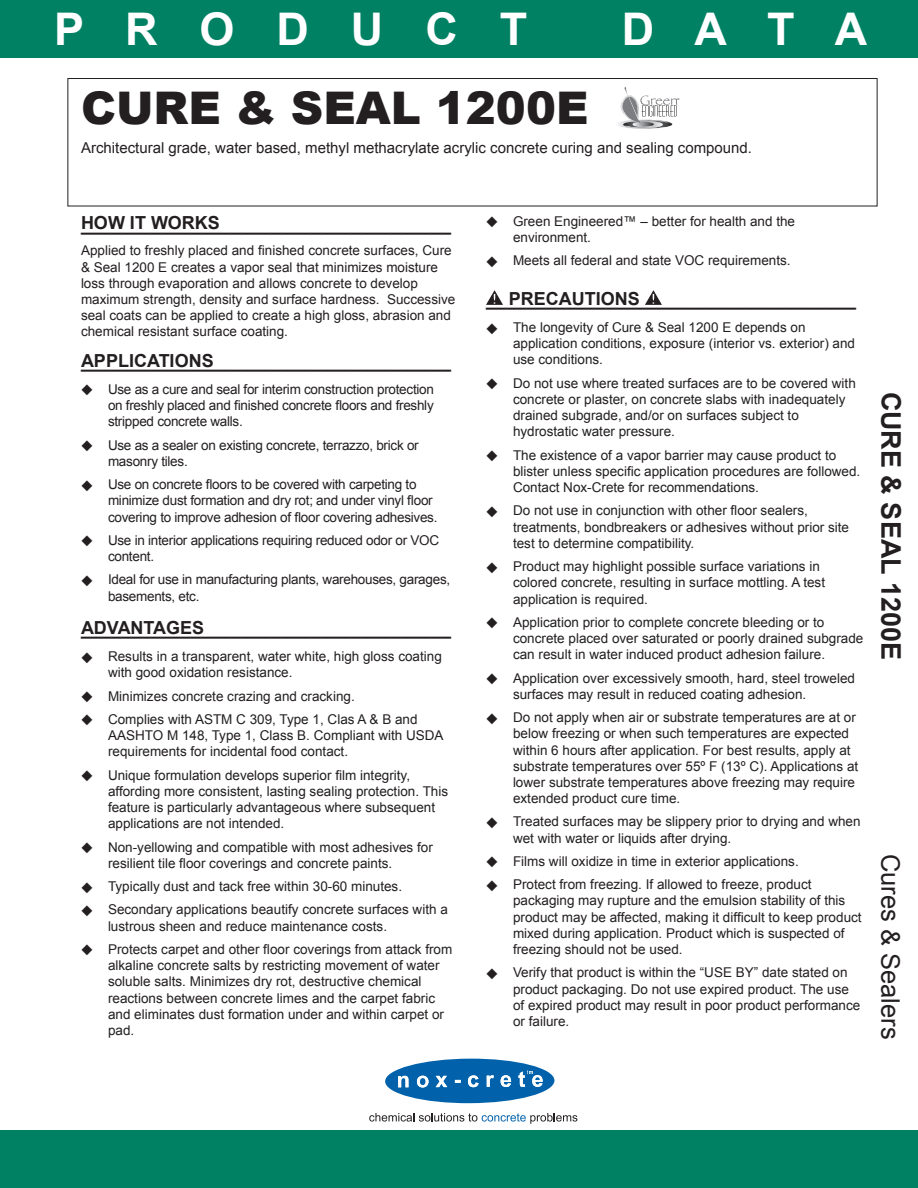
<style>
.page{position:relative;width:918px;height:1188px;background:#fff}
.page>*{position:absolute;margin:0;border:0;box-sizing:border-box;transform-origin:0 0}
.Product_Name{font:900 45px "Arial";color:#231f20}
.t1{font:700 45px "Arial";color:#fff}
.t2{font:700 27px "Arial";color:#231f20}
.t3{font:25.5px "Arial";color:#231f20}
.Section_Underline{font:700 18px "Arial";color:#231f20}
.Section_Header{font:700 18px "Arial";color:#231f20}
.Product_Description{font:15px "Arial";color:#231f20}
.Body_no_Bullet{font:13.5px/16.2px "Arial";color:#231f20}
.Body_no_Bullet-2{font:13.5px/16.2px "Arial";letter-spacing:-.02em;color:#231f20}
.t4{font:2.55px "Arial";color:#231f20}
</style>
<div class="page">
<svg style="left:486px;top:290px;width:17px;height:15px"></svg>
<svg style="left:645px;top:290px;width:17px;height:15px"></svg>
<div style="left:0;top:1131px;width:918px;height:57px;background:#008163"></div>
<div style="left:0;top:0;width:918px;height:57px;background:#008163"></div>
<svg style="left:369px;top:1113px;width:208px;height:11px"></svg>
<svg style="left:385px;top:1059px;width:170px;height:44px"></svg>
<svg style="left:618px;top:87px;width:59px;height:42px"></svg>
<img style="left:632px;top:121px;width:25px;height:6px">
<div style="left:68px;top:78px;width:810px;height:128px;border:1px solid #231f20"></div>
<p class="t1" style="left:54px;top:-1px;width:475px">P R O D U C T</p>
<p class="t1" style="left:622px;top:-1px;width:247px">D A T A</p>
<p class="Product_Name" style="left:81px;top:76px;width:509px">CURE &amp; SEAL 1200E</p>
<p class="t4" style="left:678px;top:98px;width:3px">®</p>
<p class="Product_Description" style="left:81px;top:138px;width:673px">Architectural grade, water based, methyl methacrylate acrylic concrete curing and sealing compound.</p>
<p class="Section_Header" style="left:81px;top:211px;width:140px">HOW IT WORKS</p>
<p class="Section_Underline" style="left:81px;top:212px;width:372px">_____________________________________</p>
<p class="Body_no_Bullet" style="left:81px;top:243px;width:376px">Applied to freshly placed and finished concrete surfaces, Cure &amp; Seal 1200 E creates a vapor seal that minimizes moisture loss through evaporation and allows concrete to develop maximum strength, density and surface hardness. Successive seal coats can be applied to create a high gloss, abrasion and chemical resistant surface coating.</p>
<p class="Section_Header" style="left:81px;top:348px;width:134px">APPLICATIONS</p>
<p class="Section_Underline" style="left:81px;top:350px;width:372px">_____________________________________</p>
<p class="Body_no_Bullet" style="left:108px;top:381px;width:327px;text-align:justify;text-indent:-27px">◆ Use as a cure and seal for interim construction protection on freshly placed and finished concrete floors and freshly stripped concrete walls.</p>
<p class="Body_no_Bullet-2" style="left:108px;top:437px;width:312px;text-indent:-27px">◆ Use as a sealer on existing concrete, terrazzo, brick or masonry tiles.</p>
<p class="Body_no_Bullet-2" style="left:108px;top:477px;width:331px;text-indent:-27px">◆ Use on concrete floors to be covered with carpeting to minimize dust formation and dry rot; and under vinyl floor covering to improve adhesion of floor covering adhesives.</p>
<p class="Body_no_Bullet-2" style="left:108px;top:532px;width:333px;text-indent:-27px">◆ Use in interior applications requiring reduced odor or VOC content.</p>
<p class="Body_no_Bullet-2" style="left:108px;top:572px;width:344px;text-indent:-27px">◆ Ideal for use in manufacturing plants, warehouses, garages, basements, etc.</p>
<p class="Section_Header" style="left:81px;top:616px;width:125px">ADVANTAGES</p>
<p class="Section_Underline" style="left:81px;top:617px;width:372px">_____________________________________</p>
<p class="Body_no_Bullet" style="left:108px;top:648px;width:335px;text-indent:-27px">◆ Results in a transparent, water white, high gloss coating with good oxidation resistance.</p>
<p class="Body_no_Bullet" style="left:81px;top:688px;width:275px">◆ Minimizes concrete crazing and cracking.</p>
<p class="Body_no_Bullet" style="left:108px;top:711px;width:337px;text-indent:-27px">◆ Complies with ASTM C 309, Type 1, Clas A &amp; B and<br>AASHTO M 148, Type 1, Class B. Compliant with USDA requirements for incidental food contact.</p>
<p class="Body_no_Bullet" style="left:108px;top:767px;width:342px;text-indent:-27px">◆ Unique formulation develops superior film integrity, affording more consistent, lasting sealing protection. This feature is particularly advantageous where subsequent applications are not intended.</p>
<p class="Body_no_Bullet" style="left:108px;top:839px;width:326px;text-indent:-27px">◆ Non-yellowing and compatible with most adhesives for resilient tile floor coverings and concrete paints.</p>
<p class="Body_no_Bullet" style="left:81px;top:878px;width:323px">◆ Typically dust and tack free within 30-60 minutes.</p>
<p class="Body_no_Bullet" style="left:108px;top:902px;width:341px;text-indent:-27px">◆ Secondary applications beautify concrete surfaces with a lustrous sheen and reduce maintenance costs.</p>
<p class="Body_no_Bullet" style="left:108px;top:941px;width:346px;text-indent:-27px">◆ Protects carpet and other floor coverings from attack from alkaline concrete salts by restricting movement of water soluble salts. Minimizes dry rot, destructive chemical reactions between concrete limes and the carpet fabric and eliminates dust formation under and within carpet or pad.</p>
<p class="Body_no_Bullet" style="left:513px;top:213px;width:284px;text-indent:-27px">◆ Green Engineered™ – better for health and the environment.</p>
<p class="Body_no_Bullet" style="left:486px;top:253px;width:306px">◆ Meets all federal and state VOC requirements.</p>
<p class="Section_Header" style="left:509px;top:287px;width:133px">PRECAUTIONS</p>
<p class="Body_no_Bullet" style="left:513px;top:319px;width:344px;text-indent:-27px">◆ The longevity of Cure &amp; Seal 1200 E depends on application conditions, exposure (interior vs. exterior) and use conditions.</p>
<p class="Body_no_Bullet" style="left:513px;top:375px;width:344px;text-indent:-27px">◆ Do not use where treated surfaces are to be covered with concrete or plaster, on concrete slabs with inadequately drained subgrade, and/or on surfaces subject to hydrostatic water pressure.</p>
<p class="Body_no_Bullet" style="left:513px;top:447px;width:349px;text-indent:-27px">◆ The existence of a vapor barrier may cause product to blister unless specific application procedures are followed.<br>Contact Nox-Crete for recommendations.</p>
<p class="Body_no_Bullet" style="left:513px;top:503px;width:338px;text-indent:-27px">◆ Do not use in conjunction with other floor sealers, treatments, bondbreakers or adhesives without prior site test to determine compatibility.</p>
<p class="Body_no_Bullet" style="left:513px;top:558px;width:314px;text-indent:-27px">◆ Product may highlight possible surface variations in colored concrete, resulting in surface mottling. A test application is required.</p>
<p class="Body_no_Bullet" style="left:513px;top:614px;width:352px;text-indent:-27px">◆ Application prior to complete concrete bleeding or to concrete placed over saturated or poorly drained subgrade can result in water induced product adhesion failure.</p>
<p class="Body_no_Bullet" style="left:513px;top:670px;width:344px;text-indent:-27px">◆ Application over excessively smooth, hard, steel troweled surfaces may result in reduced coating adhesion.</p>
<p class="Body_no_Bullet" style="left:513px;top:709px;width:347px;text-indent:-27px">◆ Do not apply when air or substrate temperatures are at or below freezing or when such temperatures are expected within 6 hours after application. For best results, apply at substrate temperatures over 55º F (13º C). Applications at lower substrate temperatures above freezing may require extended product cure time.</p>
<p class="Body_no_Bullet" style="left:513px;top:814px;width:349px;text-indent:-27px">◆ Treated surfaces may be slippery prior to drying and when wet with water or liquids after drying.</p>
<p class="Body_no_Bullet" style="left:486px;top:853px;width:314px">◆ Films will oxidize in time in exterior applications.</p>
<p class="Body_no_Bullet" style="left:513px;top:877px;width:350px;text-indent:-27px">◆ Protect from freezing. If allowed to freeze, product packaging may rupture and the emulsion stability of this product may be affected, making it difficult to keep product mixed during application. Product which is suspected of freezing should not be used.</p>
<p class="Body_no_Bullet" style="left:513px;top:965px;width:349px;text-indent:-27px">◆ Verify that product is within the “USE BY” date stated on product packaging. Do not use expired product. The use of expired product may result in poor product performance or failure.</p>
<p class="Section_Underline" style="left:486px;top:288px;width:372px">_____________________________________</p>
<p class="t2" style="left:909px;top:392px;width:270px;rotate:90deg">CURE &amp; SEAL 1200E</p>
<p class="t3" style="left:907px;top:854px;width:187px;rotate:90deg">Cures &amp; Sealers</p>
</div>
